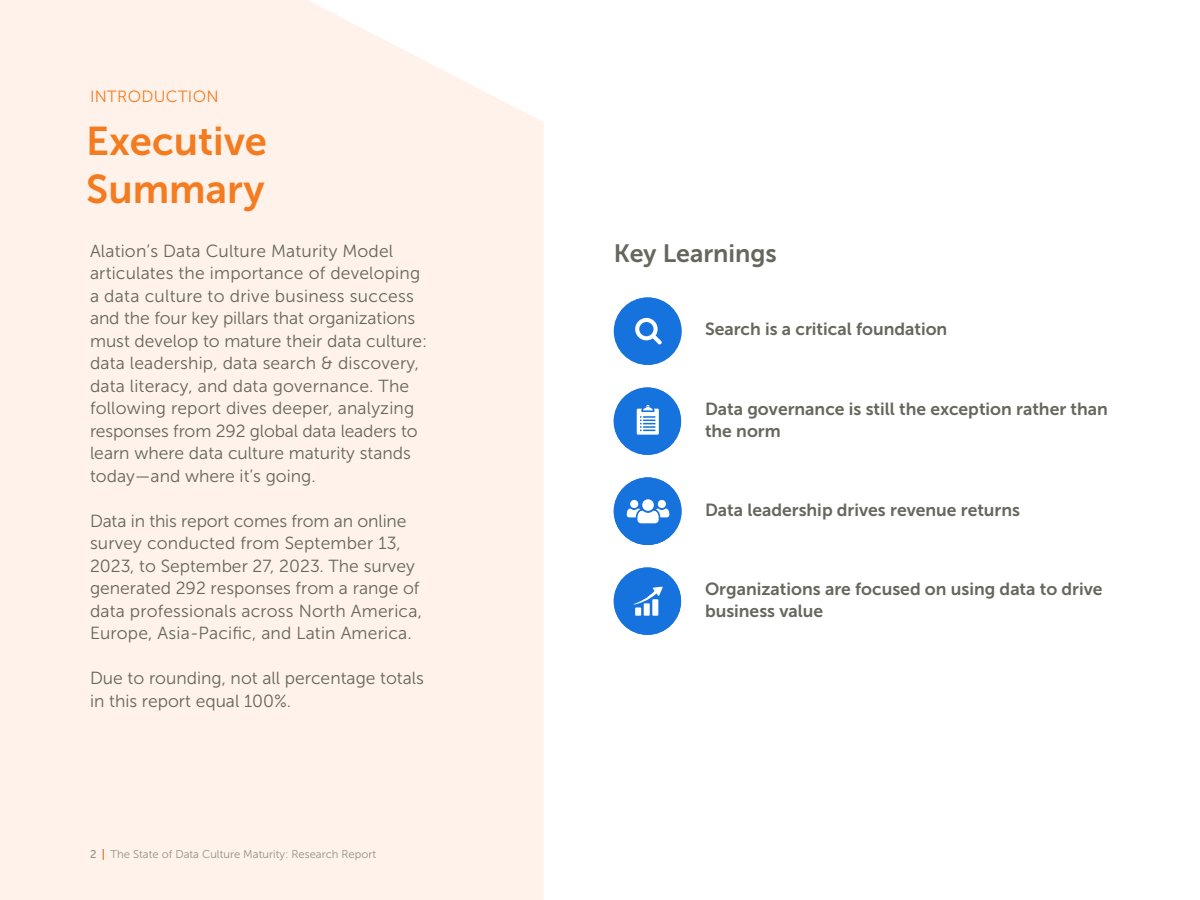
<style>
.page{position:relative;width:1200px;height:900px;background:#fff}
.page>*{position:absolute;margin:0;border:0;box-sizing:border-box;transform-origin:0 0}
.t1{font:40px/48px "Museo Sans 700";color:#f47c20}
.t2{font:25px "Museo Sans 700";color:#65665c}
.t3{font:17.5px/22.5px "Museo Sans 300";color:#65665c}
.t4{font:17.5px/22.5px "Museo Sans 700";color:#65665c}
.t5{font:16.25px "Museo Sans 300";letter-spacing:.02em;color:#f47c20}
.t6{font:11.25px "Museo Sans 300";color:#929185}
.s1{font-family:"Museo Sans 500"}
.s2{font-family:"Museo Sans 700";color:#f26a24}
</style>
<div class="page">
<div style="left:0;top:0;width:544px;height:900px;background:#fff2eb"></div>
<div style="left:614px;top:387px;width:67px;height:68px;background:#1673de;border-radius:50%"></div>
<svg style="left:637px;top:405px;width:22px;height:30px"></svg>
<div style="left:614px;top:477px;width:68px;height:68px;background:#1673de;border-radius:50%"></div>
<svg style="left:627px;top:499px;width:42px;height:25px"></svg>
<div style="left:614px;top:297px;width:68px;height:68px;background:#1673de;border-radius:50%"></div>
<svg style="left:635px;top:318px;width:27px;height:26px"></svg>
<div style="left:614px;top:567px;width:67px;height:68px;background:#1673de;border-radius:50%"></div>
<div style="left:635px;top:607px;width:6px;height:9px;background:#fff"></div>
<div style="left:652px;top:599px;width:6px;height:17px;background:#fff"></div>
<div style="left:644px;top:603px;width:6px;height:13px;background:#fff"></div>
<svg style="left:634px;top:587px;width:29px;height:24px"></svg>
<p class="t5" style="left:90px;top:88px;width:130px">INTRODUCTION</p>
<h1 class="t1" style="left:86px;top:117px;width:182px">Executive<br>Summary</h1>
<p class="t3" style="left:90px;top:240px;width:339px">Alation’s Data Culture Maturity Model articulates the importance of developing a data culture to drive business success and the four key pillars that organizations must develop to mature their data culture: data leadership, data search &amp; discovery, data literacy, and data governance. The following report dives deeper, analyzing responses from 292 global data leaders to learn where data culture maturity stands today—and where it’s going.</p>
<p class="t3" style="left:90px;top:510px;width:333px">Data in this report comes from an online survey conducted from September 13, 2023, to September 27, 2023. The survey generated 292 responses from a range of data professionals across North America, Europe, Asia-Pacific, and Latin America.</p>
<p class="t3" style="left:90px;top:667px;width:336px">Due to rounding, not all percentage totals in this report equal 100%.</p>
<p class="t6" style="left:90px;top:848px;width:288px"><span class="s1">2</span> <span class="s2">|</span> The State of Data Culture Maturity: Research Report</p>
<h2 class="t2" style="left:614px;top:239px;width:165px">Key Learnings</h2>
<p class="t4" style="left:705px;top:318px;width:244px">Search is a critical foundation</p>
<p class="t4" style="left:705px;top:398px;width:404px">Data governance is still the exception rather than the norm</p>
<p class="t4" style="left:705px;top:499px;width:317px">Data leadership drives revenue returns</p>
<p class="t4" style="left:705px;top:577px;width:399px">Organizations are focused on using data to drive business value</p>
</div>
